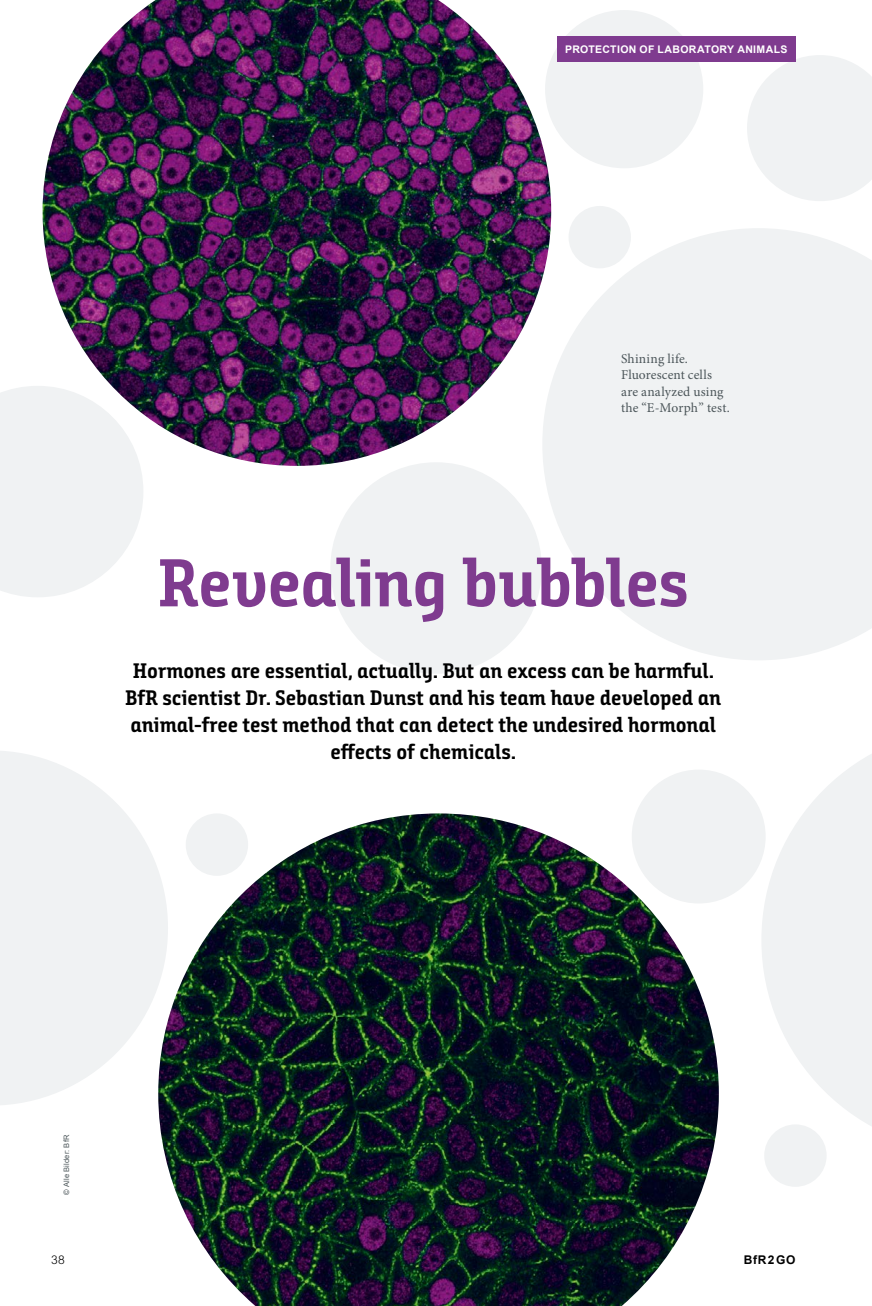
<style>
.page{position:relative;width:872px;height:1306px;background:#fff}
.page>*{position:absolute;margin:0;border:0;box-sizing:border-box;transform-origin:0 0}
.t1{font:67.5px "Bunday Slab Bold Up";letter-spacing:-.01em;color:#7f3b8f}
.t2{font:21px/27px "Bunday Slab Bold Up";color:#000;text-align:center}
.t3{font:13.5px/16.5px "Minion Pro";letter-spacing:.015em;color:#4b5559}
.t4{font:700 12px "Arial";color:#000}
.t5{font:300 12px "Arial";color:#000}
.t6{font:700 10.5px "Arial";letter-spacing:.035em;color:#fff}
.t7{font:7.5px "Arial";letter-spacing:.02em;color:#4b5559}
</style>
<div class="page">
<svg style="left:544px;top:228px;width:328px;height:432px;fill:#f0f2f3"></svg>
<svg style="left:761px;top:754px;width:111px;height:395px;fill:#f0f2f3"></svg>
<div style="left:545px;top:10px;width:158px;height:158px;background:#f0f2f3;border-radius:50%"></div>
<svg style="left:747px;top:55px;width:125px;height:146px"></svg>
<div style="left:632px;top:769px;width:133px;height:134px;background:#f0f2f3;border-radius:50%"></div>
<div style="left:568px;top:206px;width:63px;height:62px;background:#f0f2f3;border-radius:50%"></div>
<div style="left:764px;top:1124px;width:62px;height:62px;background:#f0f2f3;border-radius:50%"></div>
<div style="left:330px;top:462px;width:212px;height:211px;background:#f0f2f3;border-radius:50%"></div>
<svg style="left:0;top:386px;width:143px;height:211px"></svg>
<svg style="left:0;top:751px;width:158px;height:354px;fill:#f0f2f3"></svg>
<img style="left:43px;top:0;width:508px;height:466px">
<img style="left:158px;top:813px;width:561px;height:492px">
<div style="left:557px;top:37px;width:238px;height:25px;background:#7f3b8f"></div>
<h1 class="t6" style="left:565px;top:43px;width:224px">PROTECTION OF LABORATORY ANIMALS</h1>
<p class="t3" style="left:621px;top:350px;width:110px">Shining life.<br>Fluorescent cells are analyzed using the “E-Morph” test.</p>
<h2 class="t1" style="left:157px;top:542px;width:533px">Revealing bubbles</h2>
<p class="t2" style="left:125px;top:657px;width:598px">Hormones are essential, actually. But an excess can be harmful.<br>BfR scientist Dr. Sebastian Dunst and his team have developed an animal-free test method that can detect the undesired hormonal effects of chemicals.</p>
<p class="t7" style="left:62px;top:1194px;width:62px;rotate:-90deg">© Alle Bilder: BfR</p>
<p class="t5" style="left:51px;top:1252px;width:15px">38</p>
<p class="t4" style="left:744px;top:1251px;width:53px">BfR 2 GO</p>
</div>
